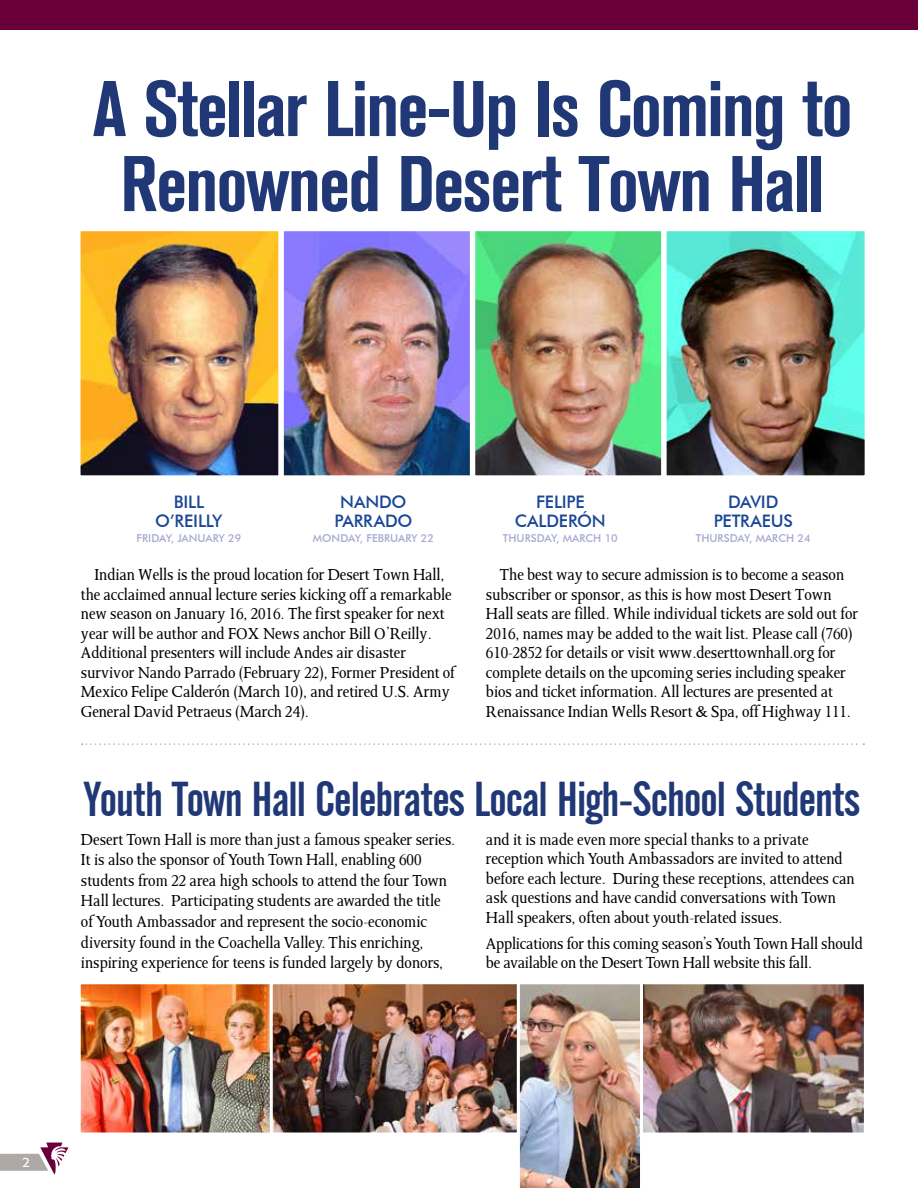
<style>
.page{position:relative;width:918px;height:1188px;background:#fff}
.page>*{position:absolute;margin:0;border:0;box-sizing:border-box;transform-origin:0 0}
.t1{font:700 condensed 78px/75px "Akzidenz Grotesk BQ";letter-spacing:-.02em;color:#213877;text-align:center}
.t2{font:48.75px "Alternate Gothic No 2 BT";letter-spacing:-.02em;color:#213877}
.t3{font:18px/19.5px "Octavian";letter-spacing:-.005em;color:#000}
.t4{font:500 17.25px/18.8px "Futura BT";letter-spacing:-.01em;color:#1a4797;text-align:center}
.t5{font:13.5px "Formata";color:#fff}
.t6{font:500 10.8px "Futura BT";color:#a5a9d1}
</style>
<div class="page">
<div style="left:0;top:0;width:918px;height:30px;background:#6a003a"></div>
<svg style="left:0;top:1143px;width:68px;height:32px"></svg>
<img style="left:81px;top:232px;width:783px;height:243px">
<div style="left:75px;top:226px;width:209px;height:255px;border:5px solid #fff"></div>
<div style="left:279px;top:226px;width:196px;height:255px;border:5px solid #fff"></div>
<div style="left:470px;top:226px;width:197px;height:255px;border:5px solid #fff"></div>
<div style="left:661px;top:226px;width:209px;height:255px;border:5px solid #fff"></div>
<img style="left:82px;top:985px;width:188px;height:147px">
<div style="left:78px;top:981px;width:196px;height:155px;border:3px solid #fff"></div>
<img style="left:643px;top:985px;width:220px;height:147px">
<div style="left:622px;top:981px;width:245px;height:155px;border:3px solid #fff"></div>
<img style="left:274px;top:985px;width:242px;height:147px">
<div style="left:270px;top:981px;width:250px;height:155px;border:3px solid #fff"></div>
<img style="left:517px;top:981px;width:126px;height:207px">
<svg style="left:82px;top:743px;width:782px;height:2px"></svg>
<h1 class="t1" style="left:93px;top:71px;width:762px">A Stellar Line-Up Is Coming to<br>Renowned Desert Town Hall</h1>
<p class="t4" style="left:334px;top:492px;width:80px">NANDO<br>PARRADO</p>
<p class="t4" style="left:155px;top:492px;width:69px">BILL<br>O’REILLY</p>
<p class="t6" style="left:136px;top:532px;width:107px">FRIDAY, JANUARY 29</p>
<p class="t6" style="left:313px;top:532px;width:123px">MONDAY, FEBRUARY 22</p>
<p class="t4" style="left:515px;top:492px;width:92px">FELIPE<br>CALDERÓN</p>
<p class="t6" style="left:503px;top:532px;width:116px">THURSDAY, MARCH 10</p>
<p class="t4" style="left:714px;top:492px;width:81px">DAVID<br>PETRAEUS</p>
<p class="t6" style="left:696px;top:532px;width:116px">THURSDAY, MARCH 24</p>
<p class="t3" style="left:81px;top:564px;width:376px;text-indent:14px">Indian Wells is the proud location for Desert Town Hall, the acclaimed annual lecture series kicking off a remarkable new season on January 16, 2016. The first speaker for next year will be author and FOX News anchor Bill O’Reilly.<br>Additional presenters will include Andes air disaster survivor Nando Parrado (February 22), Former President of Mexico Felipe Calderón (March 10), and retired U.S. Army General David Petraeus (March 24).</p>
<p class="t3" style="left:486px;top:564px;width:374px;text-indent:14px">The best way to secure admission is to become a season subscriber or sponsor, as this is how most Desert Town Hall seats are filled. While individual tickets are sold out for 2016, names may be added to the wait list. Please call (760)<br>610-2852 for details or visit www.deserttownhall.org for complete details on the upcoming series including speaker bios and ticket information. All lectures are presented at Renaissance Indian Wells Resort &amp; Spa, off Highway 111.</p>
<h2 class="t2" style="left:84px;top:772px;width:778px">Youth Town Hall Celebrates Local High-School Students</h2>
<p class="t3" style="left:81px;top:828px;width:376px;line-height:20.7px">Desert Town Hall is more than just a famous speaker series.<br>It is also the sponsor of Youth Town Hall, enabling 600 students from 22 area high schools to attend the four Town Hall lectures. Participating students are awarded the title of Youth Ambassador and represent the socio-economic diversity found in the Coachella Valley. This enriching, inspiring experience for teens is funded largely by donors,</p>
<p class="t3" style="left:486px;top:829px;width:370px">and it is made even more special thanks to a private reception which Youth Ambassadors are invited to attend before each lecture. During these receptions, attendees can ask questions and have candid conversations with Town Hall speakers, often about youth-related issues.</p>
<p class="t3" style="left:486px;top:933px;width:378px">Applications for this coming season’s Youth Town Hall should be available on the Desert Town Hall website this fall.</p>
<p class="t5" style="left:22px;top:1154px;width:9px">2</p>
</div>
